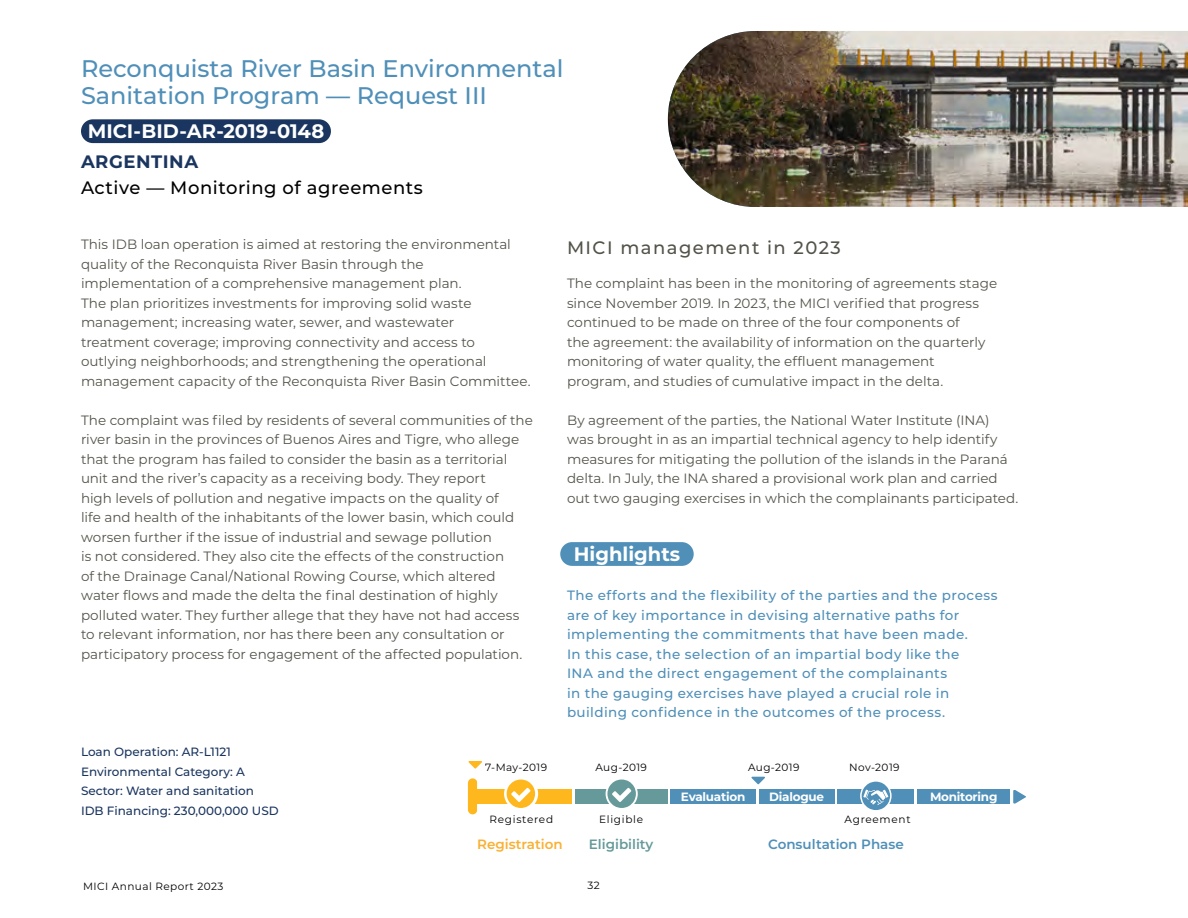
<style>
.page{position:relative;width:1188px;height:918px;background:#fff}
.page>*{position:absolute;margin:0;border:0;box-sizing:border-box;transform-origin:0 0}
.TITLE_FICHAS_CONSULTATION_CELESTE{font:500 24px/27px "Montserrat";color:#4f8fb8}
.PROJECT_NUMBER_BIG_RIGHT___SHADEEEEE{font:700 19.5px "Montserrat";color:#fff}
.TITLE_DESTACADO_FVO_BLUE_HUEVITO{font:700 19.5px "Montserrat";color:#fff}
.Project_STATUS_FVO_Verde{font:500 18px "Montserrat";letter-spacing:.03em;color:#000}
.TITLE_GESTION_ETC{font:500 18px "Montserrat";letter-spacing:.08em;color:#54534a}
.PAIS_AGREGADO{font:700 18px "Montserrat";letter-spacing:.03em;color:#1a355f}
.TEXT_FICHAS{font:13.5px/19.5px "Montserrat";color:#54534a}
.TEXTO_DESTACADO_CONSULTA{font:500 13.5px/19.5px "Montserrat";letter-spacing:.03em;color:#4f8fb8}
.t1{font:600 13.5px "Montserrat";color:#4f8fb8}
.t2{font:600 13.5px "Montserrat";color:#fab033}
.t3{font:600 13.5px "Montserrat";color:#699}
.t4{font:500 12px/19.5px "Montserrat";color:#1a355f}
.t5{font:700 12px "Montserrat";letter-spacing:-.02em;color:#fff}
.t6{font:10.5px "Montserrat";letter-spacing:.04em;color:#000}
.t7{font:10.5px "Montserrat";letter-spacing:.07em;color:#000}
</style>
<div class="page">
<div style="left:560px;top:542px;width:134px;height:24px;background:#4f8fb8;border-radius:12px"></div>
<div style="left:81px;top:119px;width:250px;height:24px;background:#1a355f;border-radius:12px"></div>
<img style="left:668px;top:31px;width:520px;height:176px">
<svg style="left:469px;top:761px;width:13px;height:8px"></svg>
<div style="left:471px;top:790px;width:101px;height:14px;background:#ffb71e"></div>
<div style="left:468px;top:778px;width:9px;height:36px;background:#ffb71e"></div>
<div style="left:504px;top:777px;width:34px;height:34px;border:4px solid #fff;border-radius:50%"></div>
<svg style="left:507px;top:780px;width:28px;height:28px"></svg>
<div style="left:575px;top:790px;width:93px;height:14px;background:#699"></div>
<div style="left:606px;top:778px;width:32px;height:32px;border:7px solid #fff;border-radius:50%"></div>
<svg style="left:607px;top:780px;width:29px;height:28px"></svg>
<div style="left:671px;top:790px;width:85px;height:14px;background:#4f8fb8"></div>
<div style="left:759px;top:790px;width:75px;height:14px;background:#4f8fb8"></div>
<svg style="left:751px;top:777px;width:14px;height:7px"></svg>
<div style="left:838px;top:790px;width:76px;height:14px;background:#4f8fb8"></div>
<svg style="left:859px;top:781px;width:33px;height:29px"></svg>
<svg style="left:1013px;top:790px;width:13px;height:14px"></svg>
<div style="left:917px;top:790px;width:93px;height:14px;background:#4f8fb8"></div>
<p class="TITLE_FICHAS_CONSULTATION_CELESTE" style="left:81px;top:54px;width:484px">Reconquista River Basin Environmental<br>Sanitation Program — Request III</p>
<p class="PROJECT_NUMBER_BIG_RIGHT___SHADEEEEE" style="left:88px;top:117px;width:238px">MICI-BID-AR-2019-0148</p>
<p class="PAIS_AGREGADO" style="left:81px;top:149px;width:119px">ARGENTINA</p>
<p class="Project_STATUS_FVO_Verde" style="left:81px;top:176px;width:343px">Active — Monitoring of agreements</p>
<p class="TEXT_FICHAS" style="left:81px;top:234px;width:451px">This IDB loan operation is aimed at restoring the environmental quality of the Reconquista River Basin through the implementation of a comprehensive management plan.<br>The plan prioritizes investments for improving solid waste management; increasing water, sewer, and wastewater<br>treatment coverage; improving connectivity and access to outlying neighborhoods; and strengthening the operational management capacity of the Reconquista River Basin Committee.</p>
<p class="TEXT_FICHAS" style="left:81px;top:409px;width:453px">The complaint was filed by residents of several communities of the river basin in the provinces of Buenos Aires and Tigre, who allege that the program has failed to consider the basin as a territorial unit and the river’s capacity as a receiving body. They report<br>high levels of pollution and negative impacts on the quality of<br>life and health of the inhabitants of the lower basin, which could worsen further if the issue of industrial and sewage pollution<br>is not considered. They also cite the effects of the construction<br>of the Drainage Canal/National Rowing Course, which altered water flows and made the delta the final destination of highly polluted water. They further allege that they have not had access to relevant information, nor has there been any consultation or participatory process for engagement of the affected population.</p>
<p class="TITLE_GESTION_ETC" style="left:567px;top:235px;width:275px">MICI management in 2023</p>
<p class="TEXT_FICHAS" style="left:567px;top:273px;width:432px">The complaint has been in the monitoring of agreements stage since November 2019. In 2023, the MICI verified that progress continued to be made on three of the four components of<br>the agreement: the availability of information on the quarterly monitoring of water quality, the effluent management program, and studies of cumulative impact in the delta.</p>
<p class="TEXT_FICHAS" style="left:567px;top:409px;width:453px">By agreement of the parties, the National Water Institute (INA) was brought in as an impartial technical agency to help identify measures for mitigating the pollution of the islands in the Paraná delta. In July, the INA shared a provisional work plan and carried out two gauging exercises in which the complainants participated.</p>
<p class="TITLE_DESTACADO_FVO_BLUE_HUEVITO" style="left:574px;top:540px;width:108px">Highlights</p>
<p class="TEXTO_DESTACADO_CONSULTA" style="left:567px;top:585px;width:432px">The efforts and the flexibility of the parties and the process are of key importance in devising alternative paths for implementing the commitments that have been made.<br>In this case, the selection of an impartial body like the<br>INA and the direct engagement of the complainants<br>in the gauging exercises have played a crucial role in building confidence in the outcomes of the process.</p>
<p class="t4" style="left:81px;top:742px;width:199px">Loan Operation: AR-L1121<br>Environmental Category: A<br>Sector: Water and sanitation<br>IDB Financing: 230,000,000 USD</p>
<p class="t6" style="left:485px;top:760px;width:64px">7-May-2019</p>
<p class="t6" style="left:595px;top:760px;width:53px">Aug-2019</p>
<p class="t6" style="left:748px;top:761px;width:53px">Aug-2019</p>
<p class="t6" style="left:849px;top:760px;width:52px">Nov-2019</p>
<p class="t5" style="left:681px;top:788px;width:66px">Evaluation</p>
<p class="t5" style="left:769px;top:788px;width:56px">Dialogue</p>
<p class="t7" style="left:490px;top:812px;width:65px">Registered</p>
<p class="t7" style="left:599px;top:812px;width:46px">Eligible</p>
<p class="t7" style="left:845px;top:812px;width:68px">Agreement</p>
<p class="t2" style="left:477px;top:835px;width:87px">Registration</p>
<p class="t3" style="left:589px;top:835px;width:66px">Eligibility</p>
<p class="t1" style="left:768px;top:835px;width:137px">Consultation Phase</p>
<p class="t6" style="left:83px;top:879px;width:142px">MICI Annual Report 2023</p>
<p class="t6" style="left:587px;top:878px;width:14px">32</p>
<p class="t5" style="left:930px;top:788px;width:69px">Monitoring</p>
</div>
